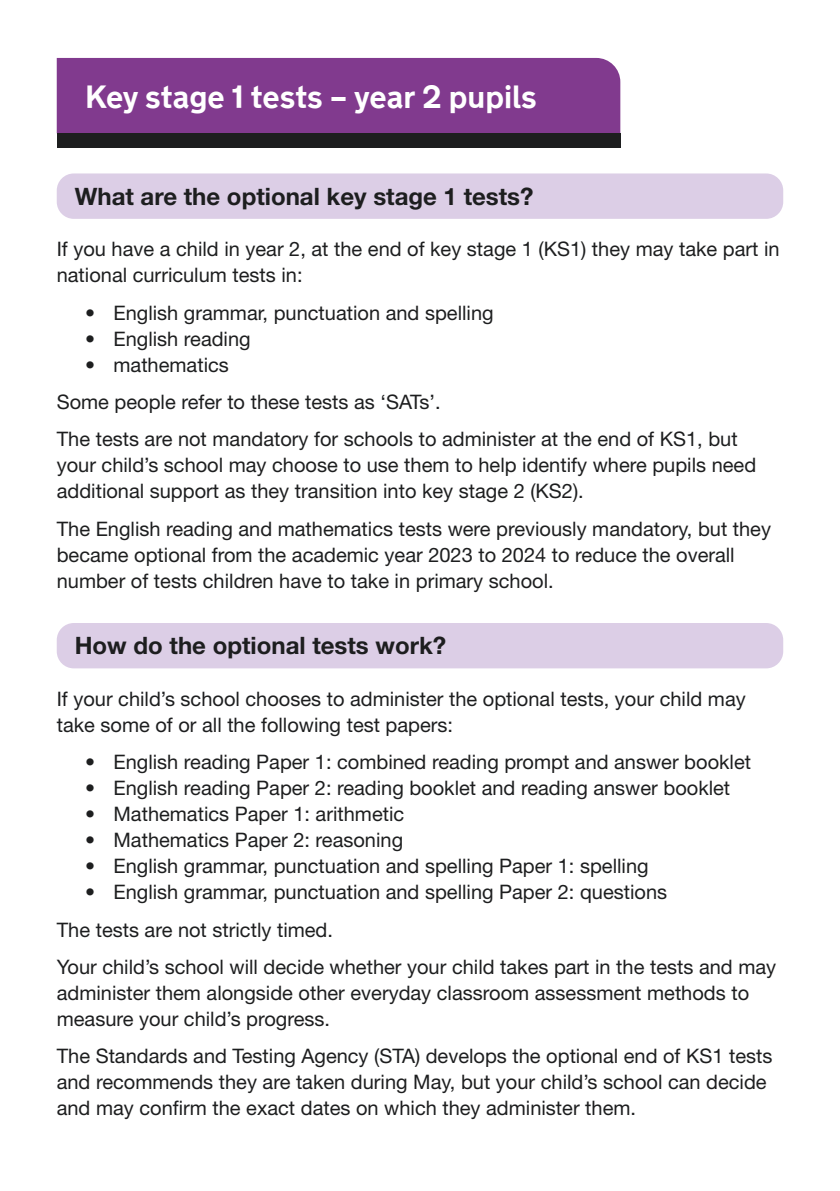
<style>
.page{position:relative;width:840px;height:1191px;background:#fff}
.page>*{position:absolute;margin:0;border:0;box-sizing:border-box;transform-origin:0 0}
.Body{font:700 32px "New Transport";color:#fff}
.Body-2{font:700 24px "Helvetica Neue LT Std";color:#1d1e1f}
.Body-3{font:20px/26px "Helvetica Neue LT Std";color:#1d1e1f}
.Bullet{font:20px "Helvetica Neue LT Std";color:#1d1e1f}
.Bullet_last{font:20px "Helvetica Neue LT Std";color:#1d1e1f}
</style>
<div class="page">
<div style="left:57px;top:58px;width:563px;height:75px;background:#813a8e"></div>
<div style="left:57px;top:133px;width:563px;height:15px;background:#1d1e1f"></div>
<div style="left:57px;top:173px;width:725px;height:46px;background:#dccee6;border-radius:17px"></div>
<div style="left:57px;top:623px;width:725px;height:45px;background:#dccee6;border-radius:17px"></div>
<p class="Body" style="left:85px;top:76px;width:453px">Key stage 1 tests – year 2 pupils</p>
<p class="Body-2" style="left:75px;top:181px;width:460px">What are the optional key stage 1 tests?</p>
<p class="Body-3" style="left:57px;top:236px;width:724px">If you have a child in year 2, at the end of key stage 1 (KS1) they may take part in national curriculum tests in:</p>
<p class="Bullet" style="left:85px;top:300px;width:410px">• English grammar, punctuation and spelling</p>
<p class="Bullet" style="left:85px;top:326px;width:167px">• English reading</p>
<p class="Bullet_last" style="left:85px;top:352px;width:145px">• mathematics</p>
<p class="Body-3" style="left:57px;top:388px;width:385px">Some people refer to these tests as ‘SATs’.</p>
<p class="Body-3" style="left:57px;top:426px;width:700px">The tests are not mandatory for schools to administer at the end of KS1, but your child’s school may choose to use them to help identify where pupils need additional support as they transition into key stage 2 (KS2).</p>
<p class="Body-3" style="left:57px;top:515px;width:715px">The English reading and mathematics tests were previously mandatory, but they became optional from the academic year 2023 to 2024 to reduce the overall number of tests children have to take in primary school.</p>
<p class="Body-2" style="left:75px;top:631px;width:373px">How do the optional tests work?</p>
<p class="Body-3" style="left:57px;top:685px;width:690px">If your child’s school chooses to administer the optional tests, your child may take some of or all the following test papers:</p>
<p class="Bullet" style="left:85px;top:750px;width:667px">• English reading Paper 1: combined reading prompt and answer booklet</p>
<p class="Bullet" style="left:85px;top:776px;width:646px">• English reading Paper 2: reading booklet and reading answer booklet</p>
<p class="Bullet" style="left:85px;top:802px;width:320px">• Mathematics Paper 1: arithmetic</p>
<p class="Bullet" style="left:85px;top:828px;width:319px">• Mathematics Paper 2: reasoning</p>
<p class="Bullet" style="left:85px;top:854px;width:564px">• English grammar, punctuation and spelling Paper 1: spelling</p>
<p class="Bullet_last" style="left:85px;top:880px;width:583px">• English grammar, punctuation and spelling Paper 2: questions</p>
<p class="Body-3" style="left:57px;top:916px;width:277px">The tests are not strictly timed.</p>
<p class="Body-3" style="left:57px;top:953px;width:720px">Your child’s school will decide whether your child takes part in the tests and may administer them alongside other everyday classroom assessment methods to measure your child’s progress.</p>
<p class="Body-3" style="left:57px;top:1042px;width:716px">The Standards and Testing Agency (STA) develops the optional end of KS1 tests and recommends they are taken during May, but your child’s school can decide and may confirm the exact dates on which they administer them.</p>
</div>
